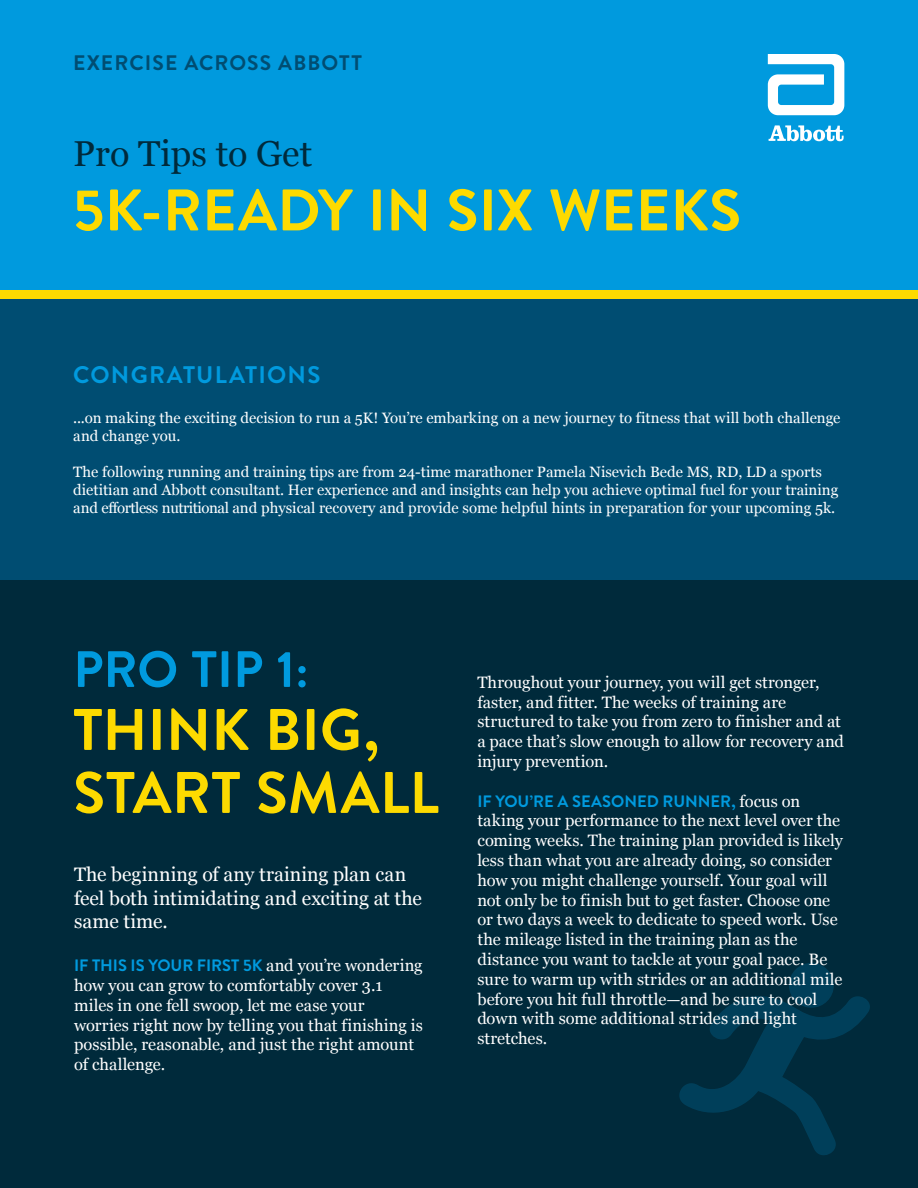
<style>
.page{position:relative;width:918px;height:1188px;background:#fff}
.page>*{position:absolute;margin:0;border:0;box-sizing:border-box;transform-origin:0 0}
.t1{font:700 58.5px/63px "Brandon Grotesque";letter-spacing:.005em;color:#fdda00}
.t2{font:700 51px "Brandon Grotesque";color:#009ade}
.t3{font:36px "Georgia";color:#002a3b}
.t4{font:700 24px "Brandon Grotesque";letter-spacing:.055em;color:#009ade}
.t5{font:700 21px "Brandon Grotesque";letter-spacing:.05em;color:#004d72}
.t6{font:19.5px/23.4px "Georgia";color:#fff}
.t7{font:16.5px/19.8px "Georgia";color:#fff}
.t8{font:700 16.5px "Brandon Grotesque";color:#009ade}
.t9{font:15px/18px "Georgia";color:#fff}
.s1{font-family:"Georgia";font-weight:400;color:#fff}
</style>
<div class="page">
<div style="left:0;top:580px;width:918px;height:608px;background:#002a3b"></div>
<div style="left:0;top:299px;width:918px;height:281px;background:#004d72"></div>
<div style="left:0;top:0;width:918px;height:290px;background:#009ade"></div>
<div style="left:789px;top:963px;width:45px;height:45px;background:#003f5a;border-radius:50%"></div>
<svg style="left:679px;top:988px;width:191px;height:167px"></svg>
<svg style="left:768px;top:54px;width:76px;height:61px"></svg>
<svg style="left:769px;top:125px;width:75px;height:16px"></svg>
<div style="left:0;top:290px;width:918px;height:9px;background:#fdda00"></div>
<p class="t5" style="left:73px;top:49px;width:290px">EXERCISE ACROSS ABBOTT</p>
<h3 class="t3" style="left:73px;top:128px;width:240px">Pro Tips to Get</h3>
<h1 class="t1" style="left:73px;top:180px;width:669px">5K-READY IN SIX WEEKS</h1>
<h3 class="t4" style="left:73px;top:358px;width:249px">CONGRATULATIONS</h3>
<p class="t9" style="left:73px;top:408px;width:769px">...on making the exciting decision to run a 5K! You’re embarking on a new journey to fitness that will both challenge and change you.</p>
<p class="t9" style="left:73px;top:462px;width:767px">The following running and training tips are from 24-time marathoner Pamela Nisevich Bede MS, RD, LD a sports dietitian and Abbott consultant. Her experience and and insights can help you achieve optimal fuel for your training and effortless nutritional and physical recovery and provide some helpful hints in preparation for your upcoming 5k.</p>
<h2 class="t2" style="left:73px;top:634px;width:237px">PRO TIP 1:</h2>
<h1 class="t1" style="left:73px;top:699px;width:367px">THINK BIG,<br>START SMALL</h1>
<p class="t6" style="left:74px;top:862px;width:349px">The beginning of any training plan can feel both intimidating and exciting at the same time.</p>
<p class="t8" style="left:74px;top:954px;width:350px">IF THIS IS YOUR FIRST 5K <span class="s1">and you’re wondering</span></p>
<p class="t7" style="left:74px;top:975px;width:350px">how you can grow to comfortably cover 3.1 miles in one fell swoop, let me ease your worries right now by telling you that finishing is possible, reasonable, and just the right amount of challenge.</p>
<p class="t7" style="left:477px;top:671px;width:368px">Throughout your journey, you will get stronger, faster, and fitter. The weeks of training are structured to take you from zero to finisher and at a pace that’s slow enough to allow for recovery and injury prevention.</p>
<p class="t8" style="left:477px;top:789px;width:325px">IF YOU’RE A SEASONED RUNNER, <span class="s1">focus on</span></p>
<p class="t7" style="left:477px;top:810px;width:367px">taking your performance to the next level over the coming weeks. The training plan provided is likely less than what you are already doing, so consider how you might challenge yourself. Your goal will not only be to finish but to get faster. Choose one or two days a week to dedicate to speed work. Use the mileage listed in the training plan as the distance you want to tackle at your goal pace. Be sure to warm up with strides or an additional mile before you hit full throttle—and be sure to cool down with some additional strides and light stretches.</p>
</div>
